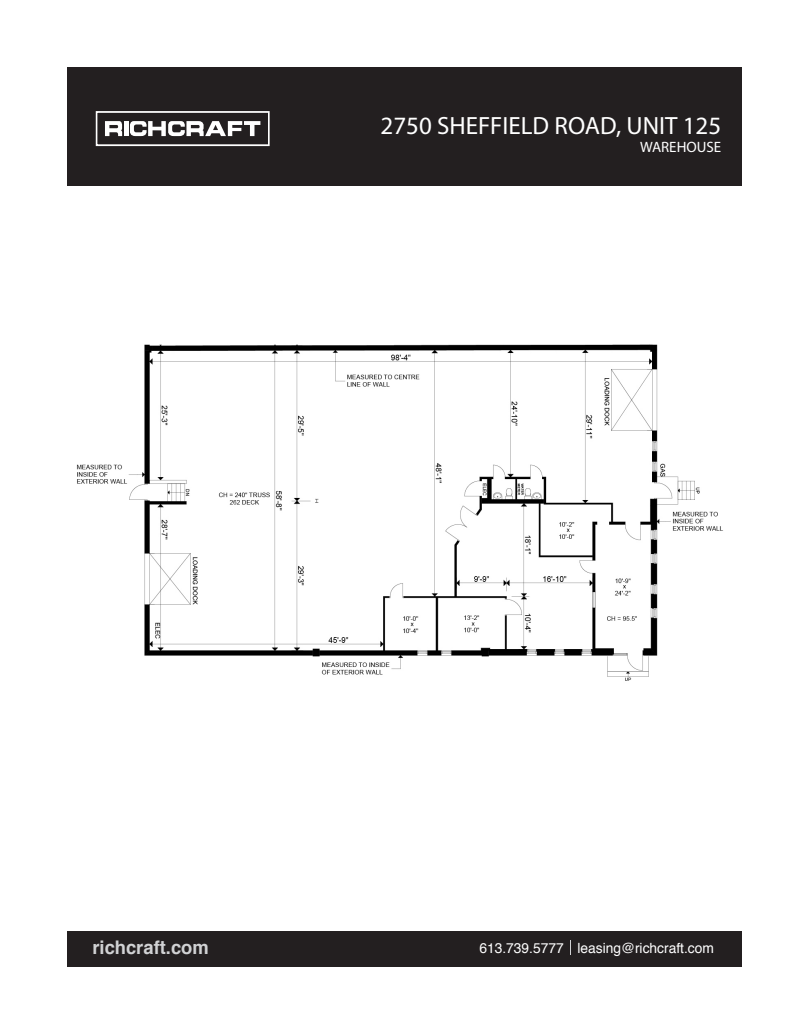
<style>
.page{position:relative;width:810px;height:1035px;background:#fff}
.page>*{position:absolute;margin:0;border:0;box-sizing:border-box;transform-origin:0 0}
.t1{font:25px "Myriad Pro";color:#fff}
.t2{font:700 18.75px "Helvetica";color:#d1d2d4}
.t3{font:15px "Myriad Pro";color:#fff}
.t4{font:14.12px "Helvetica";color:#fff}
</style>
<div class="page">
<div style="left:68px;top:68px;width:674px;height:118px;background:#231f20"></div>
<div style="left:68px;top:931px;width:674px;height:37px;background:#231f20"></div>
<svg style="left:105px;top:121px;width:17px;height:15px"></svg>
<hr style="left:124px;top:121px;width:4px;height:15px;background:#fff">
<svg style="left:130px;top:121px;width:130px;height:15px"></svg>
<div style="left:96px;top:111px;width:174px;height:35px;border:2px solid #fff"></div>
<img style="left:77px;top:344px;width:646px;height:337px">
<p class="t1" style="left:381px;top:110px;width:342px">2750 SHEFFIELD ROAD, UNIT 125</p>
<p class="t3" style="left:640px;top:138px;width:83px">WAREHOUSE</p>
<h2 class="t2" style="left:92px;top:932px;width:118px">richcraft.com</h2>
<p class="t4" style="left:479px;top:937px;width:236px">613.739.5777 leasing@richcraft.com</p>
</div>
